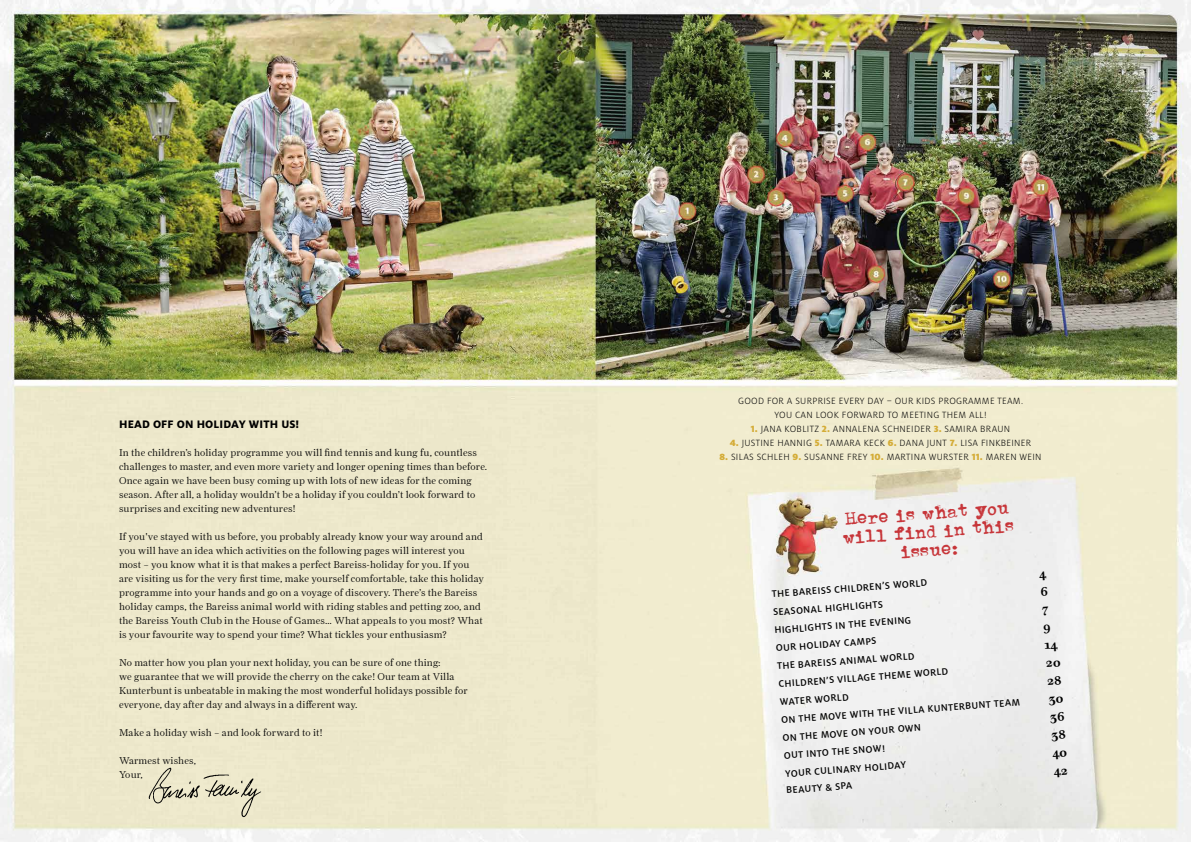
<style>
.page{position:relative;width:1191px;height:842px;background:#fff}
.page>*{position:absolute;margin:0;border:0;box-sizing:border-box;transform-origin:0 0}
.t1{font:18.2px/18.5px "Avojaloin";color:#c73539;text-align:center}
.t2{font:800 12px "Milo Pro";letter-spacing:.01em;color:#000}
.t3{font:500 10.5px "Milo Pro";color:#000}
.t4{font:10px/14px "Farnham Display Light OSF";letter-spacing:.015em;color:#000}
.t5{font:300 10px/14px "Milo Pro";letter-spacing:.03em;color:#000;text-align:center}
.s1{font-weight:900;color:#d4ac37}
</style>
<div class="page">
<img style="left:0;top:0;width:1190px;height:842px">
<img style="left:147px;top:765px;width:124px;height:63px">
<svg style="left:1039px;top:571px;width:7px;height:9px"></svg>
<svg style="left:1040px;top:586px;width:7px;height:10px"></svg>
<svg style="left:1042px;top:607px;width:6px;height:9px"></svg>
<svg style="left:1043px;top:625px;width:7px;height:9px"></svg>
<svg style="left:1044px;top:642px;width:13px;height:9px"></svg>
<svg style="left:1046px;top:660px;width:14px;height:7px"></svg>
<svg style="left:1047px;top:676px;width:14px;height:9px"></svg>
<svg style="left:1048px;top:696px;width:17px;height:46px"></svg>
<svg style="left:1052px;top:750px;width:15px;height:10px"></svg>
<svg style="left:1053px;top:768px;width:14px;height:9px"></svg>
<p class="t2" style="left:119px;top:417px;width:182px">HEAD OFF ON HOLIDAY WITH US!</p>
<p class="t4" style="left:119px;top:445px;width:370px">In the children’s holiday programme you will find tennis and kung fu, countless challenges to master, and even more variety and longer opening times than before.<br>Once again we have been busy coming up with lots of new ideas for the coming season. After all, a holiday wouldn’t be a holiday if you couldn’t look forward to surprises and exciting new adventures!</p>
<p class="t4" style="left:119px;top:529px;width:366px">If you've stayed with us before, you probably already know your way around and you will have an idea which activities on the following pages will interest you most – you know what it is that makes a perfect Bareiss-holiday for you. If you are visiting us for the very first time, make yourself comfortable, take this holiday programme into your hands and go on a voyage of discovery. There’s the Bareiss holiday camps, the Bareiss animal world with riding stables and petting zoo, and the Bareiss Youth Club in the House of Games… What appeals to you most? What is your favourite way to spend your time? What tickles your enthusiasm?</p>
<p class="t4" style="left:119px;top:655px;width:350px">No matter how you plan your next holiday, you can be sure of one thing:<br>we guarantee that we will provide the cherry on the cake! Our team at Villa Kunterbunt is unbeatable in making the most wonderful holidays possible for everyone, day after day and always in a different way.</p>
<p class="t4" style="left:119px;top:725px;width:205px">Make a holiday wish – and look forward to it!</p>
<p class="t4" style="left:119px;top:753px;width:78px">Warmest wishes,<br>Your,</p>
<p class="t5" style="left:738px;top:394px;width:286px">GOOD FOR A SURPRISE EVERY DAY – OUR KIDS PROGRAMME TEAM.<br>YOU CAN LOOK FORWARD TO MEETING THEM ALL!</p>
<p class="t5" style="left:751px;top:422px;width:261px"><span class="s1">1.</span> JANA KOBLITZ <span class="s1">2.</span> ANNALENA SCHNEIDER <span class="s1">3.</span> SAMIRA BRAUN</p>
<p class="t5" style="left:729px;top:436px;width:303px"><span class="s1">4.</span> JUSTINE HANNIG <span class="s1">5.</span> TAMARA KECK <span class="s1">6.</span> DANA JUNT <span class="s1">7.</span> LISA FINKBEINER</p>
<p class="t5" style="left:719px;top:450px;width:324px"><span class="s1">8.</span> SILAS SCHLEH <span class="s1">9.</span> SUSANNE FREY <span class="s1">10.</span> MARTINA WURSTER <span class="s1">11.</span> MAREN WEIN</p>
<h1 class="t1" style="left:841px;top:510px;width:172px;rotate:-4deg">Here is what you will find in this issue:</h1>
<p class="t3" style="left:771px;top:588px;width:157px;rotate:-4deg">THE BAREISS CHILDREN’S WORLD</p>
<p class="t3" style="left:772px;top:606px;width:111px;rotate:-4deg">SEASONAL HIGHLIGHTS</p>
<p class="t3" style="left:774px;top:624px;width:139px;rotate:-4deg">HIGHLIGHTS IN THE EVENING</p>
<p class="t3" style="left:775px;top:642px;width:102px;rotate:-4deg">OUR HOLIDAY CAMPS</p>
<p class="t3" style="left:776px;top:660px;width:139px;rotate:-4deg">THE BAREISS ANIMAL WORLD</p>
<p class="t3" style="left:778px;top:678px;width:172px;rotate:-4deg">CHILDREN’S VILLAGE THEME WORLD</p>
<p class="t3" style="left:779px;top:696px;width:71px;rotate:-4deg">WATER WORLD</p>
<p class="t3" style="left:780px;top:713px;width:241px;rotate:-4deg">ON THE MOVE WITH THE VILLA KUNTERBUNT TEAM</p>
<p class="t3" style="left:782px;top:732px;width:140px;rotate:-4deg">ON THE MOVE ON YOUR OWN</p>
<p class="t3" style="left:783px;top:750px;width:103px;rotate:-4deg">OUT INTO THE SNOW!</p>
<p class="t3" style="left:784px;top:768px;width:123px;rotate:-4deg">YOUR CULINARY HOLIDAY</p>
<p class="t3" style="left:786px;top:784px;width:67px;rotate:-4deg">BEAUTY &amp; SPA</p>
</div>
